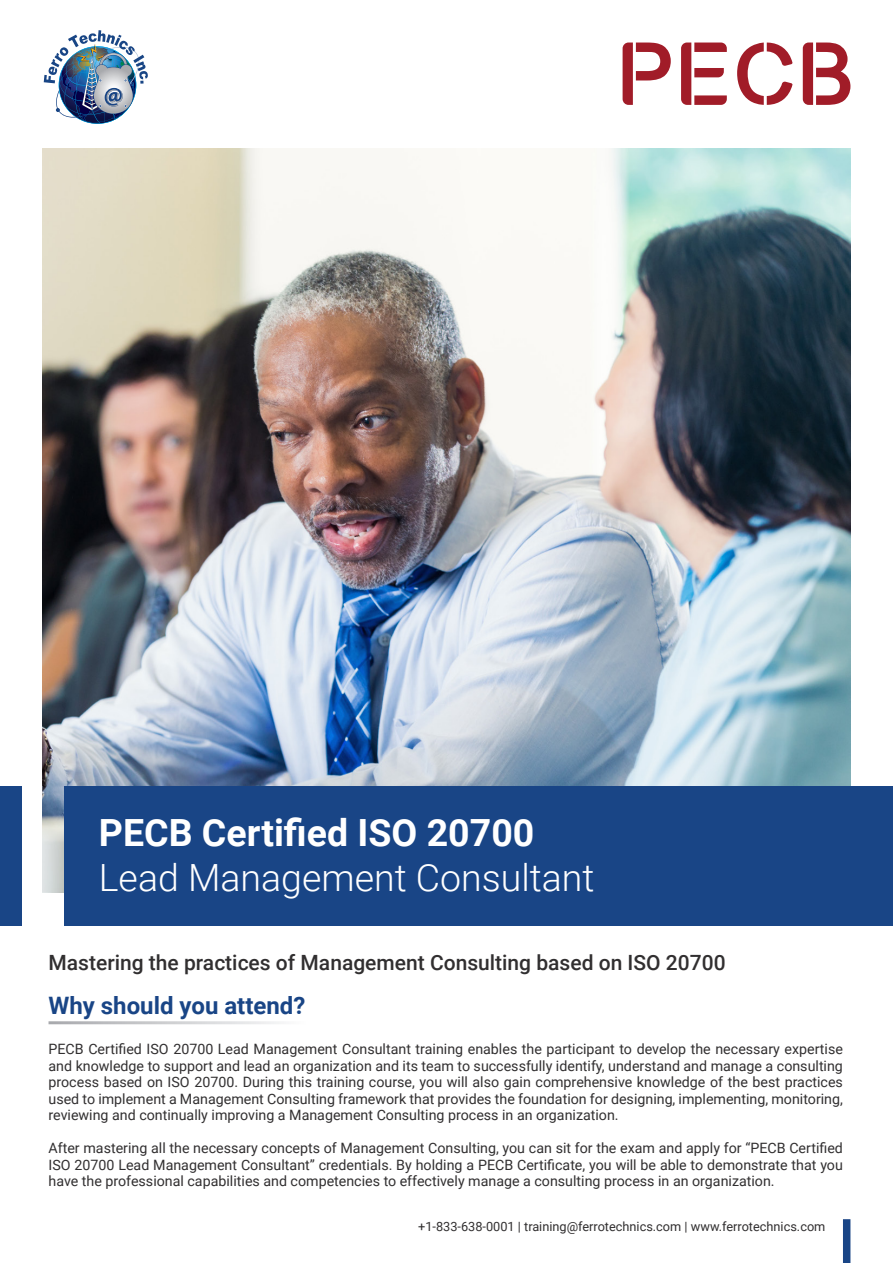
<style>
.page{position:relative;width:893px;height:1263px;background:#fff}
.page>*{position:absolute;margin:0;border:0;box-sizing:border-box;transform-origin:0 0}
.t1{font:300 37.5px "Roboto";color:#fff}
.t2{font:700 37.5px "Roboto";color:#fff}
.t3{font:700 24px "Roboto";color:#194586}
.t4{font:500 21px "Roboto";color:#312f30}
.t5{font:14.25px/16.5px "Roboto";color:#312f30;text-align:justify}
.Bullet_Points{font:12.75px "Roboto";color:#312f30}
</style>
<div class="page">
<img style="left:43px;top:149px;width:807px;height:743px">
<div style="left:65px;top:786px;width:828px;height:139px;background:#194586"></div>
<div style="left:0;top:786px;width:21px;height:139px;background:#194586"></div>
<div style="left:843px;top:1219px;width:7px;height:44px;background:#194586"></div>
<svg style="left:623px;top:43px;width:48px;height:62px"></svg>
<svg style="left:681px;top:43px;width:46px;height:62px"></svg>
<svg style="left:737px;top:43px;width:55px;height:62px"></svg>
<svg style="left:803px;top:43px;width:47px;height:62px"></svg>
<img style="left:44px;top:30px;width:104px;height:94px">
<p class="t2" style="left:99px;top:806px;width:437px">PECB Certified ISO 20700</p>
<p class="t1" style="left:99px;top:851px;width:497px">Lead Management Consultant</p>
<p class="t4" style="left:49px;top:948px;width:679px">Mastering the practices of Management Consulting based on ISO 20700</p>
<p class="t3" style="left:49px;top:988px;width:258px">Why should you attend?</p>
<p class="t5" style="left:49px;top:1040px;width:796px">PECB Certified ISO 20700 Lead Management Consultant training enables the participant to develop the necessary expertise and knowledge to support and lead an organization and its team to successfully identify, understand and manage a consulting process based on ISO 20700. During this training course, you will also gain comprehensive knowledge of the best practices used to implement a Management Consulting framework that provides the foundation for designing, implementing, monitoring, reviewing and continually improving a Management Consulting process in an organization.</p>
<p class="t5" style="left:49px;top:1139px;width:796px">After mastering all the necessary concepts of Management Consulting, you can sit for the exam and apply for “PECB Certified ISO 20700 Lead Management Consultant” credentials. By holding a PECB Certificate, you will be able to demonstrate that you have the professional capabilities and competencies to effectively manage a consulting process in an organization.</p>
<p class="Bullet_Points" style="left:418px;top:1218px;width:409px">+1-833-638-0001 | training@ferrotechnics.com | www.ferrotechnics.com</p>
</div>
